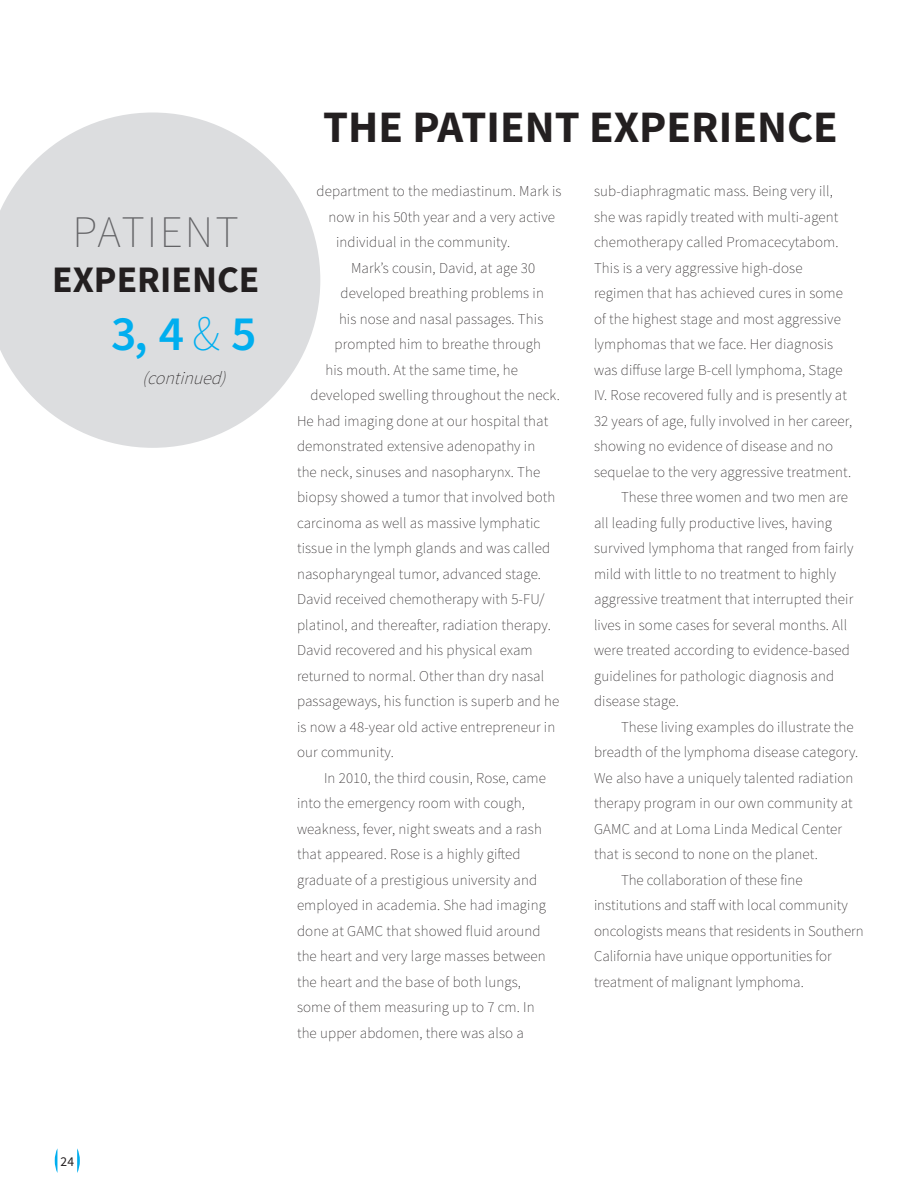
<style>
.page{position:relative;width:918px;height:1188px;background:#fff}
.page>*{position:absolute;margin:0;border:0;box-sizing:border-box;transform-origin:0 0}
.t1{font:600 49.5px "Source Sans Pro";color:#00aeef}
.t2{font:700 45px "Source Sans Pro";color:#231f20}
.t3{font:200 45px "Source Sans Pro";letter-spacing:.05em;color:#636366}
.t4{font:700 37.5px "Source Sans Pro";color:#231f20}
.t5{font:italic 200 18px "Source Sans Pro";color:#231f20}
.t6{font:200 15px "Source Sans Pro";letter-spacing:.01em;color:#231f20}
.t7{font:13.5px "Source Sans Pro";color:#231f20}
.s1{font-weight:200}
</style>
<div class="page">
<hr style="left:917px;top:0;width:1px;height:1188px;background:#f2f3f4">
<svg style="left:55px;top:1148px;width:25px;height:25px"></svg>
<svg style="left:0;top:113px;width:320px;height:335px;fill:#dcdddf"></svg>
<h2 class="t3" style="left:73px;top:205px;width:168px">PATIENT</h2>
<h3 class="t4" style="left:52px;top:255px;width:209px">EXPERIENCE</h3>
<h1 class="t1" style="left:111px;top:302px;width:147px">3, 4 <span class="s1">&amp;</span> 5</h1>
<p class="t5" style="left:142px;top:368px;width:90px">(continued)</p>
<h2 class="t2" style="left:323px;top:98px;width:516px">THE PATIENT EXPERIENCE</h2>
<p class="t6" style="left:316px;top:182px;width:247px">department to the mediastinum. Mark is</p>
<p class="t6" style="left:328px;top:208px;width:228px">now in his 50th year and a very active</p>
<p class="t6" style="left:336px;top:233px;width:176px">individual in the community.</p>
<p class="t6" style="left:351px;top:259px;width:186px">Mark’s cousin, David, at age 30</p>
<p class="t6" style="left:340px;top:284px;width:205px">developed breathing problems in</p>
<p class="t6" style="left:339px;top:310px;width:206px">his nose and nasal passages. This</p>
<p class="t6" style="left:334px;top:335px;width:208px">prompted him to breathe through</p>
<p class="t6" style="left:326px;top:361px;width:194px">his mouth. At the same time, he</p>
<p class="t6" style="left:310px;top:386px;width:251px">developed swelling throughout the neck.</p>
<p class="t6" style="left:297px;top:412px;width:253px">He had imaging done at our hospital that</p>
<p class="t6" style="left:297px;top:437px;width:240px">demonstrated extensive adenopathy in</p>
<p class="t6" style="left:297px;top:463px;width:245px">the neck, sinuses and nasopharynx. The</p>
<p class="t6" style="left:297px;top:488px;width:260px">biopsy showed a tumor that involved both</p>
<p class="t6" style="left:297px;top:514px;width:245px">carcinoma as well as massive lymphatic</p>
<p class="t6" style="left:297px;top:539px;width:255px">tissue in the lymph glands and was called</p>
<p class="t6" style="left:297px;top:565px;width:246px">nasopharyngeal tumor, advanced stage.</p>
<p class="t6" style="left:297px;top:590px;width:249px">David received chemotherapy with 5-FU/</p>
<p class="t6" style="left:297px;top:616px;width:255px">platinol, and thereafter, radiation therapy.</p>
<p class="t6" style="left:297px;top:641px;width:237px">David recovered and his physical exam</p>
<p class="t6" style="left:297px;top:667px;width:249px">returned to normal. Other than dry nasal</p>
<p class="t6" style="left:297px;top:692px;width:264px">passageways, his function is superb and he</p>
<p class="t6" style="left:297px;top:718px;width:260px">is now a 48-year old active entrepreneur in</p>
<p class="t6" style="left:297px;top:743px;width:98px">our community.</p>
<p class="t6" style="left:324px;top:769px;width:224px">In 2010, the third cousin, Rose, came</p>
<p class="t6" style="left:297px;top:794px;width:229px">into the emergency room with cough,</p>
<p class="t6" style="left:297px;top:820px;width:246px">weakness, fever, night sweats and a rash</p>
<p class="t6" style="left:297px;top:845px;width:225px">that appeared. Rose is a highly gifted</p>
<p class="t6" style="left:297px;top:871px;width:242px">graduate of a prestigious university and</p>
<p class="t6" style="left:297px;top:896px;width:251px">employed in academia. She had imaging</p>
<p class="t6" style="left:297px;top:922px;width:245px">done at GAMC that showed fluid around</p>
<p class="t6" style="left:297px;top:947px;width:250px">the heart and very large masses between</p>
<p class="t6" style="left:297px;top:973px;width:226px">the heart and the base of both lungs,</p>
<p class="t6" style="left:297px;top:998px;width:239px">some of them measuring up to 7 cm. In</p>
<p class="t6" style="left:297px;top:1024px;width:228px">the upper abdomen, there was also a</p>
<p class="t6" style="left:594px;top:182px;width:240px">sub-diaphragmatic mass. Being very ill,</p>
<p class="t6" style="left:594px;top:208px;width:246px">she was rapidly treated with multi-agent</p>
<p class="t6" style="left:594px;top:233px;width:246px">chemotherapy called Promacecytabom.</p>
<p class="t6" style="left:594px;top:259px;width:210px">This is a very aggressive high-dose</p>
<p class="t6" style="left:594px;top:284px;width:251px">regimen that has achieved cures in some</p>
<p class="t6" style="left:594px;top:310px;width:248px">of the highest stage and most aggressive</p>
<p class="t6" style="left:594px;top:335px;width:241px">lymphomas that we face. Her diagnosis</p>
<p class="t6" style="left:594px;top:361px;width:250px">was diffuse large B-cell lymphoma, Stage</p>
<p class="t6" style="left:594px;top:386px;width:255px">IV. Rose recovered fully and is presently at</p>
<p class="t6" style="left:594px;top:412px;width:260px">32 years of age, fully involved in her career,</p>
<p class="t6" style="left:594px;top:437px;width:241px">showing no evidence of disease and no</p>
<p class="t6" style="left:594px;top:463px;width:259px">sequelae to the very aggressive treatment.</p>
<p class="t6" style="left:621px;top:488px;width:229px">These three women and two men are</p>
<p class="t6" style="left:594px;top:514px;width:240px">all leading fully productive lives, having</p>
<p class="t6" style="left:594px;top:539px;width:261px">survived lymphoma that ranged from fairly</p>
<p class="t6" style="left:594px;top:565px;width:244px">mild with little to no treatment to highly</p>
<p class="t6" style="left:594px;top:590px;width:261px">aggressive treatment that interrupted their</p>
<p class="t6" style="left:594px;top:616px;width:255px">lives in some cases for several months. All</p>
<p class="t6" style="left:594px;top:641px;width:258px">were treated according to evidence-based</p>
<p class="t6" style="left:594px;top:667px;width:242px">guidelines for pathologic diagnosis and</p>
<p class="t6" style="left:594px;top:692px;width:86px">disease stage.</p>
<p class="t6" style="left:621px;top:718px;width:234px">These living examples do illustrate the</p>
<p class="t6" style="left:594px;top:743px;width:266px">breadth of the lymphoma disease category.</p>
<p class="t6" style="left:594px;top:769px;width:261px">We also have a uniquely talented radiation</p>
<p class="t6" style="left:594px;top:794px;width:260px">therapy program in our own community at</p>
<p class="t6" style="left:594px;top:820px;width:250px">GAMC and at Loma Linda Medical Center</p>
<p class="t6" style="left:594px;top:845px;width:225px">that is second to none on the planet.</p>
<p class="t6" style="left:621px;top:871px;width:183px">The collaboration of these fine</p>
<p class="t6" style="left:594px;top:896px;width:255px">institutions and staff with local community</p>
<p class="t6" style="left:594px;top:922px;width:271px">oncologists means that residents in Southern</p>
<p class="t6" style="left:594px;top:947px;width:239px">California have unique opportunities for</p>
<p class="t6" style="left:594px;top:973px;width:211px">treatment of malignant lymphoma.</p>
<p class="t7" style="left:60px;top:1153px;width:15px">24</p>
</div>
